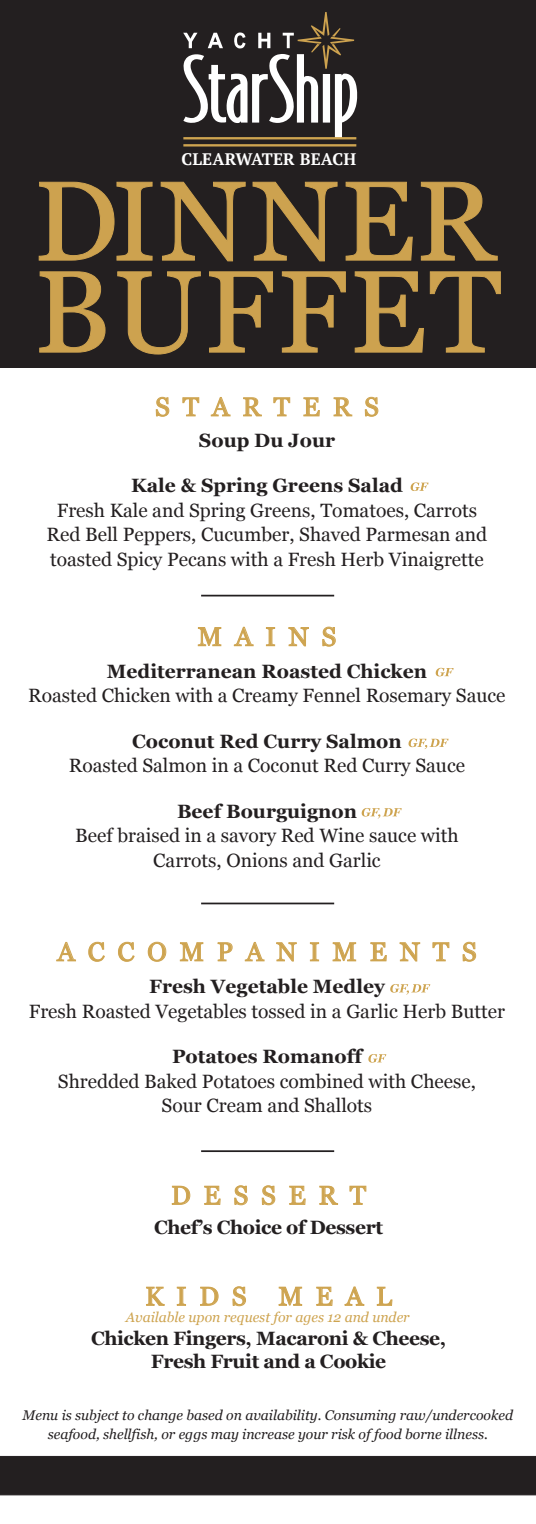
<style>
.page{position:relative;width:536px;height:1524px;background:#fff}
.page>*{position:absolute;margin:0;border:0;box-sizing:border-box;transform-origin:0 0}
.t1{font:26.25px "Georgia";letter-spacing:.49em;color:#cea450}
.t2{font:19.25px/24.5px "Georgia";color:#231f20;text-align:center}
.t3{font:700 19.25px "Georgia";color:#231f20}
.t4{font:700 19.25px/22.8px "Georgia";letter-spacing:-.02em;color:#231f20;text-align:center}
.t5{font:700 16.62px "PT Serif";letter-spacing:.01em;color:#fff}
.t6{font:italic 14px/19.2px "Georgia";color:#231f20;text-align:center}
.t7{font:italic 14px "Georgia";color:#cea450}
</style>
<div class="page">
<div style="left:0;top:0;width:536px;height:367px;background:#231f20"></div>
<svg style="left:155px;top:396px;width:15px;height:21px"></svg>
<svg style="left:182px;top:397px;width:17px;height:20px"></svg>
<svg style="left:210px;top:397px;width:21px;height:20px"></svg>
<svg style="left:243px;top:397px;width:19px;height:20px"></svg>
<svg style="left:273px;top:397px;width:17px;height:20px"></svg>
<svg style="left:303px;top:397px;width:17px;height:20px"></svg>
<svg style="left:333px;top:397px;width:19px;height:20px"></svg>
<svg style="left:364px;top:396px;width:14px;height:21px"></svg>
<svg style="left:197px;top:627px;width:25px;height:19px"></svg>
<svg style="left:233px;top:626px;width:21px;height:21px"></svg>
<svg style="left:265px;top:627px;width:10px;height:19px"></svg>
<svg style="left:288px;top:627px;width:21px;height:20px"></svg>
<svg style="left:322px;top:626px;width:14px;height:21px"></svg>
<svg style="left:56px;top:941px;width:20px;height:21px"></svg>
<svg style="left:88px;top:941px;width:17px;height:21px"></svg>
<svg style="left:118px;top:941px;width:17px;height:21px"></svg>
<svg style="left:147px;top:941px;width:20px;height:21px"></svg>
<svg style="left:179px;top:942px;width:25px;height:20px"></svg>
<svg style="left:217px;top:942px;width:16px;height:20px"></svg>
<svg style="left:244px;top:941px;width:21px;height:21px"></svg>
<svg style="left:276px;top:942px;width:21px;height:20px"></svg>
<svg style="left:309px;top:942px;width:10px;height:20px"></svg>
<svg style="left:332px;top:942px;width:24px;height:20px"></svg>
<svg style="left:370px;top:942px;width:17px;height:20px"></svg>
<svg style="left:399px;top:942px;width:21px;height:20px"></svg>
<svg style="left:432px;top:942px;width:17px;height:20px"></svg>
<svg style="left:462px;top:941px;width:14px;height:21px"></svg>
<svg style="left:39px;top:271px;width:66px;height:81px"></svg>
<svg style="left:117px;top:271px;width:84px;height:83px"></svg>
<svg style="left:209px;top:271px;width:64px;height:81px"></svg>
<svg style="left:282px;top:271px;width:63px;height:81px"></svg>
<svg style="left:355px;top:271px;width:68px;height:81px"></svg>
<svg style="left:430px;top:271px;width:70px;height:81px"></svg>
<svg style="left:39px;top:182px;width:113px;height:78px"></svg>
<svg style="left:161px;top:182px;width:84px;height:79px"></svg>
<svg style="left:252px;top:182px;width:85px;height:79px"></svg>
<svg style="left:345px;top:182px;width:67px;height:78px"></svg>
<svg style="left:421px;top:182px;width:76px;height:78px"></svg>
<svg style="left:146px;top:1286px;width:19px;height:20px"></svg>
<svg style="left:176px;top:1286px;width:10px;height:20px"></svg>
<svg style="left:200px;top:1286px;width:19px;height:20px"></svg>
<svg style="left:232px;top:1286px;width:14px;height:20px"></svg>
<svg style="left:278px;top:1286px;width:24px;height:20px"></svg>
<svg style="left:316px;top:1286px;width:17px;height:20px"></svg>
<svg style="left:344px;top:1286px;width:20px;height:20px"></svg>
<svg style="left:376px;top:1286px;width:16px;height:20px"></svg>
<svg style="left:171px;top:1185px;width:20px;height:20px"></svg>
<svg style="left:204px;top:1185px;width:17px;height:20px"></svg>
<svg style="left:234px;top:1185px;width:14px;height:21px"></svg>
<svg style="left:261px;top:1185px;width:14px;height:21px"></svg>
<svg style="left:289px;top:1185px;width:17px;height:20px"></svg>
<svg style="left:319px;top:1185px;width:19px;height:20px"></svg>
<svg style="left:349px;top:1185px;width:17px;height:20px"></svg>
<div style="left:0;top:1456px;width:536px;height:39px;background:#231f20"></div>
<svg style="left:435px;top:668px;width:18px;height:8px"></svg>
<svg style="left:410px;top:482px;width:18px;height:9px"></svg>
<svg style="left:183px;top:12px;width:174px;height:126px"></svg>
<hr style="left:183px;top:137px;width:173px;height:2px;background:#cea450">
<hr style="left:183px;top:144px;width:173px;height:2px;background:#cea450">
<svg style="left:408px;top:738px;width:40px;height:11px"></svg>
<svg style="left:361px;top:808px;width:40px;height:10px"></svg>
<svg style="left:390px;top:984px;width:40px;height:10px"></svg>
<svg style="left:368px;top:1054px;width:18px;height:8px"></svg>
<hr style="left:201px;top:595px;width:133px;height:1px;background:#231f20">
<hr style="left:201px;top:902px;width:133px;height:2px;background:#231f20">
<hr style="left:201px;top:1150px;width:133px;height:2px;background:#231f20">
<p class="t5" style="left:181px;top:148px;width:176px">CLEARWATER BEACH</p>
<h1 class="t1" style="left:155px;top:388px;width:225px">STARTERS</h1>
<p class="t3" style="left:199px;top:426px;width:138px">Soup Du Jour</p>
<p class="t3" style="left:131px;top:471px;width:273px">Kale &amp; Spring Greens Salad</p>
<p class="t2" style="left:47px;top:497px;width:442px">Fresh Kale and Spring Greens, Tomatoes, Carrots<br>Red Bell Peppers, Cucumber, Shaved Parmesan and toasted Spicy Pecans with a Fresh Herb Vinaigrette</p>
<h1 class="t1" style="left:198px;top:617px;width:140px">MAINS</h1>
<p class="t3" style="left:107px;top:656px;width:321px">Mediterranean Roasted Chicken</p>
<p class="t2" style="left:28px;top:682px;width:478px">Roasted Chicken with a Creamy Fennel Rosemary Sauce</p>
<p class="t3" style="left:132px;top:726px;width:271px">Coconut Red Curry Salmon</p>
<p class="t2" style="left:69px;top:752px;width:397px">Roasted Salmon in a Coconut Red Curry Sauce</p>
<p class="t3" style="left:177px;top:796px;width:181px">Beef Bourguignon</p>
<p class="t2" style="left:75px;top:822px;width:385px">Beef braised in a savory Red Wine sauce with<br>Carrots, Onions and Garlic</p>
<h1 class="t1" style="left:57px;top:932px;width:420px">ACCOMPANIMENTS</h1>
<p class="t3" style="left:149px;top:972px;width:237px">Fresh Vegetable Medley</p>
<p class="t2" style="left:29px;top:998px;width:477px">Fresh Roasted Vegetables tossed in a Garlic Herb Butter</p>
<p class="t3" style="left:172px;top:1042px;width:191px">Potatoes Romanoff</p>
<p class="t2" style="left:58px;top:1068px;width:419px">Shredded Baked Potatoes combined with Cheese,<br>Sour Cream and Shallots</p>
<h1 class="t1" style="left:171px;top:1176px;width:196px">DESSERT</h1>
<p class="t4" style="left:154px;top:1215px;width:230px">Chef’s Choice of Dessert</p>
<h1 class="t1" style="left:145px;top:1277px;width:248px">KIDS MEAL</h1>
<p class="t4" style="left:91px;top:1326px;width:356px">Chicken Fingers, Macaroni &amp; Cheese,<br>Fresh Fruit and a Cookie</p>
<p class="t7" style="left:126px;top:1307px;width:285px">Available upon request for ages 12 and under</p>
<p class="t6" style="left:22px;top:1405px;width:492px">Menu is subject to change based on availability. Consuming raw/undercooked seafood, shellfish, or eggs may increase your risk of food borne illness.</p>
</div>
